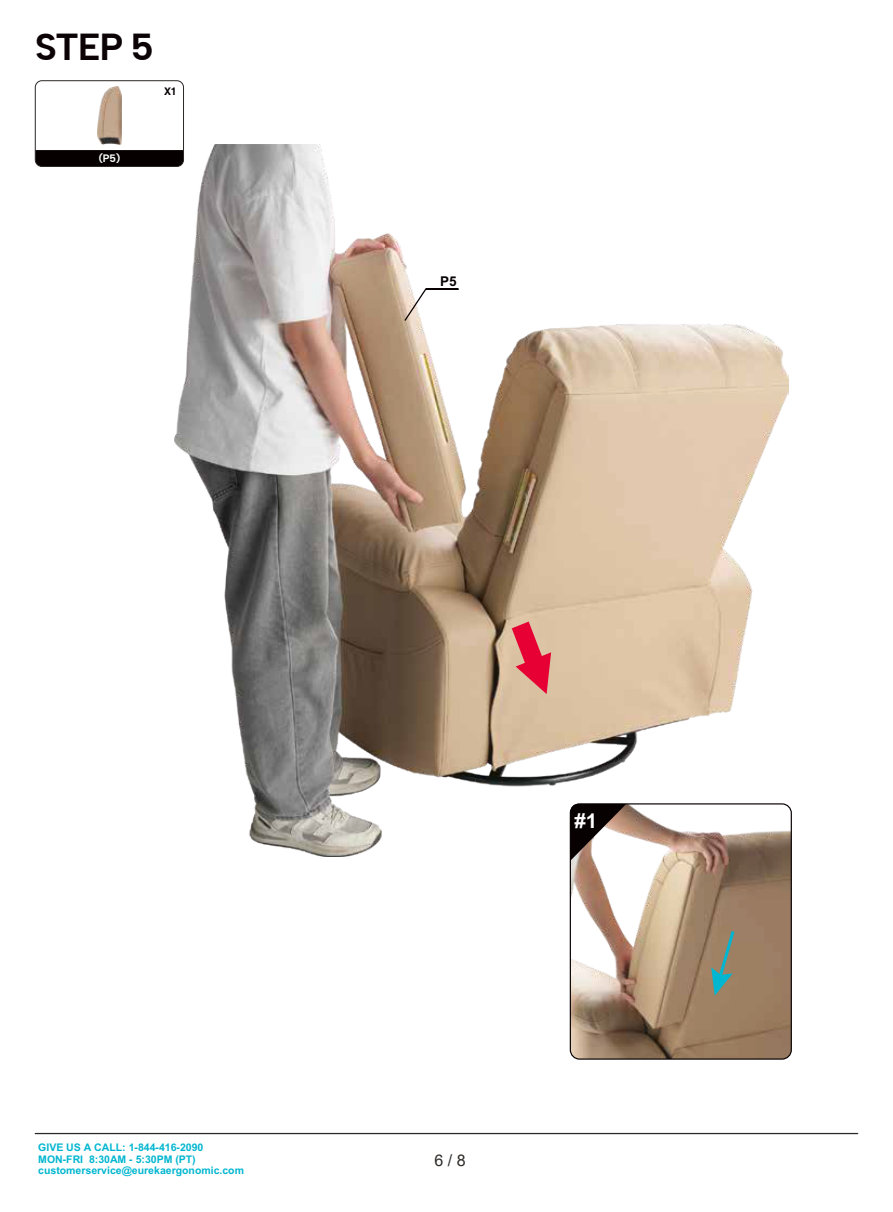
<style>
.page{position:relative;width:893px;height:1212px;background:#fff}
.page>*{position:absolute;margin:0;border:0;box-sizing:border-box;transform-origin:0 0}
.t1{font:700 36.75px "Albert Sans";color:#0b0306}
.t2{font:700 20.25px "Arial";color:#fff}
.t3{font:16.05px "Arial";color:#2b2826}
.t4{font:700 13.5px "Arial";color:#070102}
.t5{font:700 10.5px/11.2px "Arial";color:#00b6d0}
.t6{font:700 10.5px "Albert Sans";color:#fff}
.t7{font:700 10.5px "Helvetica";color:#080103}
</style>
<div class="page">
<hr style="left:35px;top:1133px;width:823px;height:1px;background:#2b2826">
<img style="left:175px;top:145px;width:613px;height:711px">
<img style="left:98px;top:86px;width:23px;height:59px">
<svg style="left:35px;top:150px;width:148px;height:16px;background:#070102"></svg>
<div style="left:35px;top:80px;width:149px;height:87px;border:1px solid #2b2826;border-radius:7px"></div>
<img style="left:570px;top:805px;width:220px;height:253px">
<div style="left:570px;top:803px;width:222px;height:257px;border:1px solid #070102;border-radius:9px"></div>
<svg style="left:570px;top:804px;width:56px;height:57px"></svg>
<svg style="left:711px;top:928px;width:26px;height:68px;background:#7c8b79"></svg>
<svg style="left:512px;top:621px;width:39px;height:73px;background:#e0636c"></svg>
<svg style="left:403px;top:288px;width:57px;height:34px"></svg>
<h1 class="t1" style="left:35px;top:24px;width:120px">STEP 5</h1>
<p class="t7" style="left:164px;top:85px;width:14px">X1</p>
<p class="t6" style="left:98px;top:151px;width:24px">(P5)</p>
<p class="t4" style="left:440px;top:273px;width:18px">P5</p>
<p class="t5" style="left:38px;top:1142px;width:207px">GIVE US A CALL: 1-844-416-2090<br>MON-FRI 8:30AM - 5:30PM (PT) customerservice@eurekaergonomic.com</p>
<h2 class="t2" style="left:575px;top:808px;width:24px">#1</h2>
<h3 class="t3" style="left:434px;top:1150px;width:33px">6 / 8</h3>
</div>
